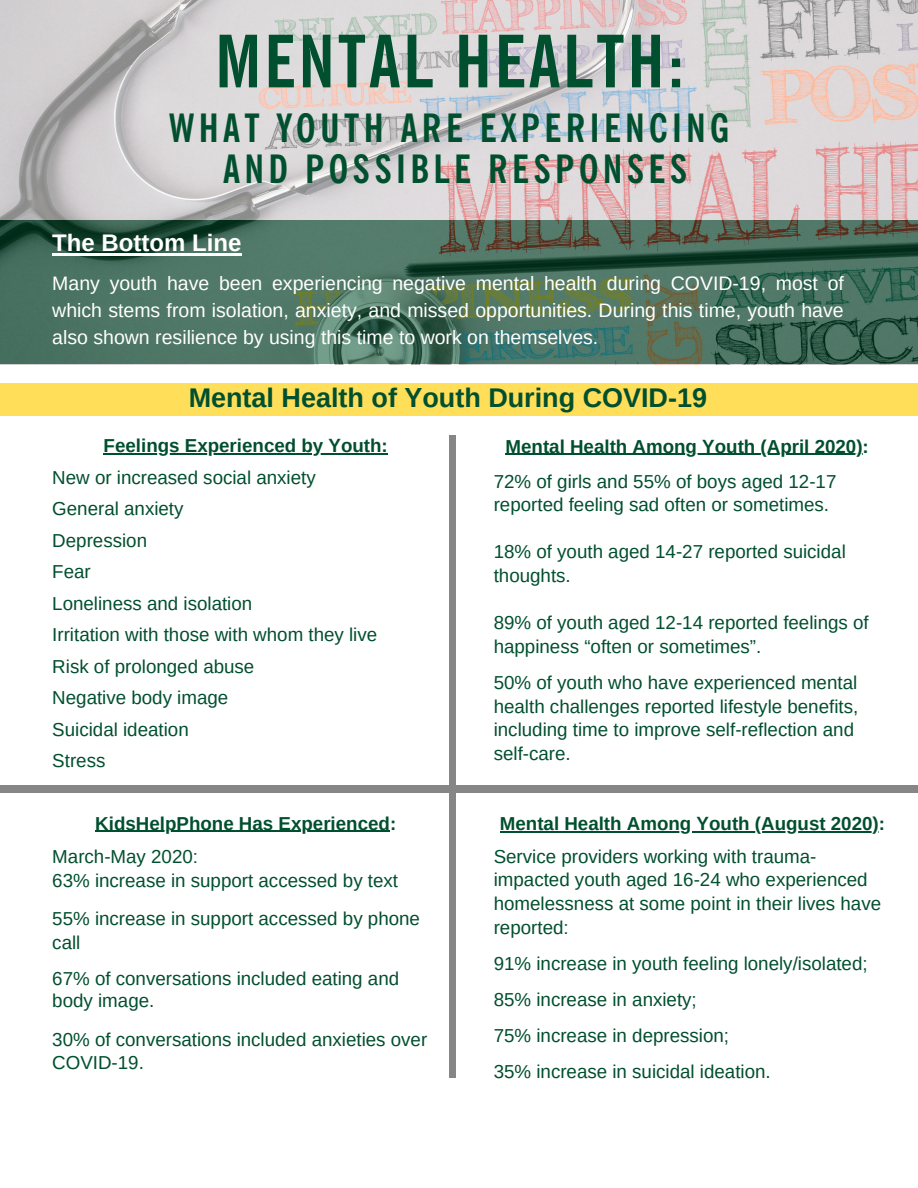
<style>
.page{position:relative;width:918px;height:1188px;background:#fff}
.page>*{position:absolute;margin:0;border:0;box-sizing:border-box;transform-origin:0 0}
.t1{font:700 condensed 72px "News Gothic BT";letter-spacing:.04em;color:#004f2e}
.t2{font:700 condensed 39px "News Gothic BT";letter-spacing:.11em;color:#004f2e}
.t3{font:700 27px "Arimo";color:#004f2e}
.t4{font:700 24px "Arimo";color:#fff}
.t5{font:19.5px/27px "Arimo";color:#fff;text-align:justify}
.t6{font:18.75px/23.7px "Arimo";color:#004f2e}
.t7{font:700 18.75px "Arimo";color:#004f2e}
</style>
<div class="page">
<div style="left:0;top:383px;width:918px;height:33px;background:#ffde59"></div>
<div style="left:0;top:785px;width:918px;height:8px;background:#858685"></div>
<div style="left:449px;top:435px;width:7px;height:643px;background:#858685"></div>
<img style="left:0;top:0;width:918px;height:365px">
<hr style="left:104px;top:453px;width:284px;height:2px;background:#004f2e">
<hr style="left:52px;top:253px;width:190px;height:2px;background:#fff">
<hr style="left:500px;top:831px;width:379px;height:1px;background:#004f2e">
<hr style="left:506px;top:454px;width:357px;height:1px;background:#004f2e">
<hr style="left:95px;top:831px;width:295px;height:1px;background:#004f2e">
<p class="t1" style="left:215px;top:17px;width:471px">MENTAL HEALTH:</p>
<p class="t2" style="left:169px;top:104px;width:562px">WHAT YOUTH ARE EXPERIENCING</p>
<p class="t2" style="left:223px;top:145px;width:466px">AND POSSIBLE RESPONSES</p>
<p class="t4" style="left:52px;top:229px;width:191px">The Bottom Line</p>
<p class="t5" style="left:52px;top:270px;width:793px">Many youth have been experiencing negative mental health during COVID-19, most of which stems from isolation, anxiety, and missed opportunities. During this time, youth have also shown resilience by using this time to work on themselves.</p>
<p class="t3" style="left:189px;top:383px;width:520px">Mental Health of Youth During COVID-19</p>
<p class="t7" style="left:104px;top:435px;width:286px">Feelings Experienced by Youth:</p>
<p class="t6" style="left:52px;top:465px;width:265px">New or increased social anxiety</p>
<p class="t6" style="left:52px;top:497px;width:133px">General anxiety</p>
<p class="t6" style="left:52px;top:528px;width:96px">Depression</p>
<p class="t6" style="left:52px;top:560px;width:40px">Fear</p>
<p class="t6" style="left:52px;top:591px;width:202px">Loneliness and isolation</p>
<p class="t6" style="left:52px;top:623px;width:326px">Irritation with those with whom they live</p>
<p class="t6" style="left:52px;top:654px;width:204px">Risk of prolonged abuse</p>
<p class="t6" style="left:52px;top:686px;width:178px">Negative body image</p>
<p class="t6" style="left:52px;top:717px;width:138px">Suicidal ideation</p>
<p class="t6" style="left:52px;top:749px;width:55px">Stress</p>
<p class="t7" style="left:95px;top:813px;width:302px">KidsHelpPhone Has Experienced:</p>
<p class="t6" style="left:52px;top:845px;width:147px">March-May 2020:</p>
<p class="t6" style="left:52px;top:869px;width:347px">63% increase in support accessed by text</p>
<p class="t6" style="left:52px;top:907px;width:369px">55% increase in support accessed by phone call</p>
<p class="t6" style="left:52px;top:967px;width:348px;line-height:22.5px">67% of conversations included eating and body image.</p>
<p class="t6" style="left:52px;top:1027px;width:376px">30% of conversations included anxieties over<br>COVID-19.</p>
<p class="t7" style="left:506px;top:436px;width:365px">Mental Health Among Youth (April 2020):</p>
<p class="t6" style="left:494px;top:469px;width:344px">72% of girls and 55% of boys aged 12-17 reported feeling sad often or sometimes.</p>
<p class="t6" style="left:494px;top:540px;width:354px">18% of youth aged 14-27 reported suicidal thoughts.</p>
<p class="t6" style="left:494px;top:611px;width:377px">89% of youth aged 12-14 reported feelings of happiness “often or sometimes”.</p>
<p class="t6" style="left:494px;top:671px;width:366px">50% of youth who have experienced mental health challenges reported lifestyle benefits, including time to improve self-reflection and self-care.</p>
<p class="t7" style="left:500px;top:813px;width:387px">Mental Health Among Youth (August 2020):</p>
<p class="t6" style="left:494px;top:844px;width:389px">Service providers working with trauma&shy;impacted youth aged 16-24 who experienced homelessness at some point in their lives have reported:</p>
<p class="t6" style="left:494px;top:951px;width:375px">91% increase in youth feeling lonely/isolated;</p>
<p class="t6" style="left:494px;top:987px;width:205px">85% increase in anxiety;</p>
<p class="t6" style="left:494px;top:1023px;width:237px">75% increase in depression;</p>
<p class="t6" style="left:494px;top:1059px;width:279px">35% increase in suicidal ideation.</p>
</div>
